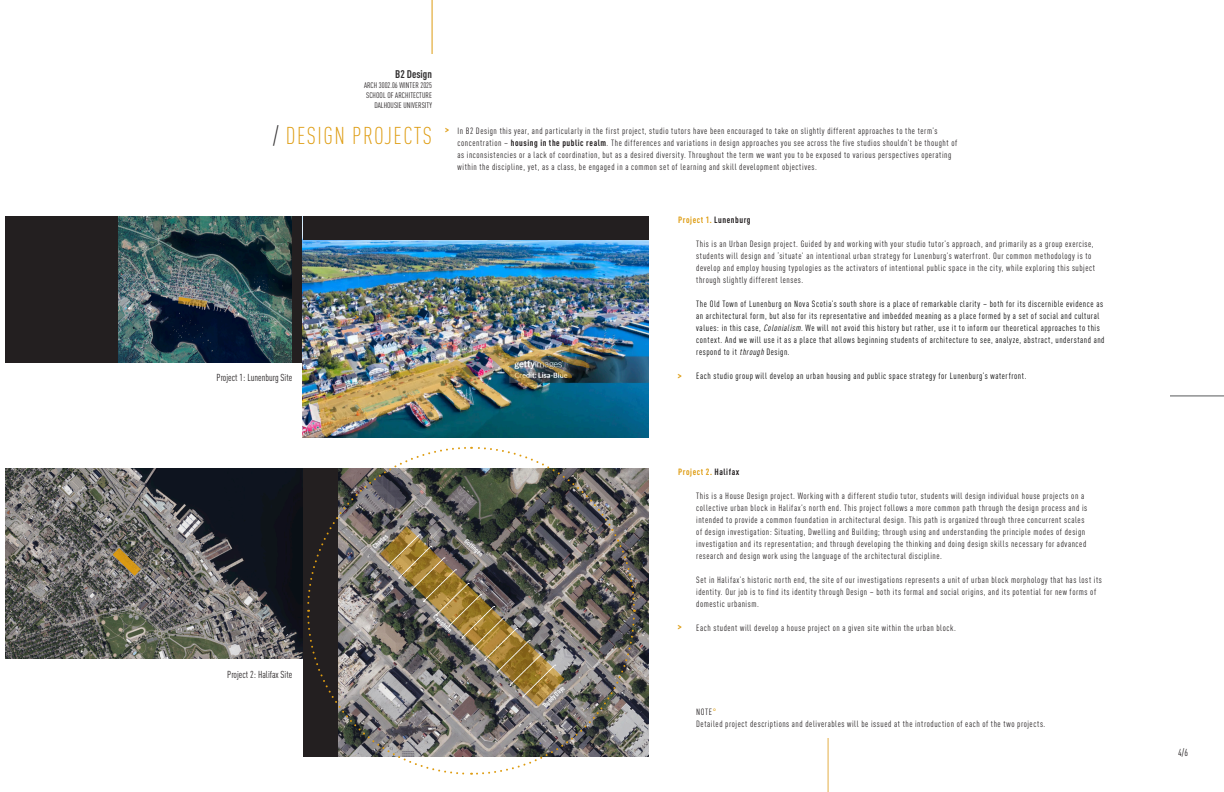
<style>
.page{position:relative;width:1224px;height:792px;background:#fff}
.page>*{position:absolute;margin:0;border:0;box-sizing:border-box;transform-origin:0 0}
.t1{font:300 condensed 24px "DINOT";letter-spacing:.06em;color:#de9c11}
.t2{font:700 condensed 11px "DINOT";color:#312f30}
.t3{font:condensed 10px "DINOT";color:#231f20}
.t4{font:700 condensed 10px "DINOT";color:#de9c11}
.t5{font:condensed 9px/12px "DINOT";letter-spacing:.06em;color:#231f20}
.t6{font:condensed 9px/12px "DINOT";letter-spacing:.065em;color:#000}
.t7{font:700 condensed 9px "DINOT";letter-spacing:.06em;color:#de9c11}
.t8{font:condensed 8px/10px "DINOT";letter-spacing:.01em;color:#231f20;text-align:right}
.t9{font:700 condensed 7px "DINOT";color:#fff}
.s1{color:#312f30}
.s2{font-weight:700}
.s3{color:#231f20}
.s4{font-style:italic}
.s5{color:#de9c11}
</style>
<div class="page">
<hr style="left:432px;top:0;width:1px;height:54px;background:#de9c11">
<hr style="left:1170px;top:396px;width:54px;height:1px;background:#57585a">
<hr style="left:828px;top:738px;width:1px;height:54px;background:#e4ae46">
<div style="left:0;top:217px;width:303px;height:146px;background:#231f20"></div>
<img style="left:118px;top:217px;width:174px;height:146px">
<svg style="left:178px;top:297px;width:29px;height:10px"></svg>
<img style="left:5px;top:468px;width:298px;height:191px">
<svg style="left:113px;top:548px;width:28px;height:28px"></svg>
<img style="left:303px;top:240px;width:345px;height:198px">
<img style="left:317px;top:338px;width:302px;height:100px">
<img style="left:636px;top:468px;width:12px;height:289px">
<div style="left:303px;top:468px;width:35px;height:289px;background:#231f20"></div>
<img style="left:307px;top:446px;width:329px;height:329px">
<div style="left:303px;top:217px;width:345px;height:23px;background:#231f20"></div>
<hr style="left:0;top:7px;width:4px;height:775px;background:#fff">
<p class="t2" style="left:395px;top:66px;width:38px">B2 Design</p>
<p class="t8" style="left:364px;top:80px;width:69px">ARCH 3002.06 WINTER 2025<br>SCHOOL OF ARCHITECTURE<br>DALHOUSIE UNIVERSITY</p>
<p class="t1" style="left:273px;top:119px;width:160px"><span class="s1">/</span> DESIGN PROJECTS</p>
<p class="t4" style="left:445px;top:122px;width:6px">&gt;</p>
<p class="t5" style="left:458px;top:124px;width:501px">In B2 Design this year, and particularly in the first project, studio tutors have been encouraged to take on slightly different approaches to the term’s concentration – <span class="s2">housing in the public realm</span>. The differences and variations in design approaches you see across the five studios shouldn’t be thought of as inconsistencies or a lack of coordination, but as a desired diversity. Throughout the term we want you to be exposed to various perspectives operating within the discipline, yet, as a class, be engaged in a common set of learning and skill development objectives.</p>
<p class="t3" style="left:217px;top:371px;width:77px">Project 1: Lunenburg Site</p>
<p class="t4" style="left:355px;top:309px;width:6px">&gt;</p>
<p class="t7" style="left:678px;top:213px;width:74px">Project 1. <span class="s3">Lunenburg</span></p>
<p class="t5" style="left:696px;top:237px;width:400px">This is an Urban Design project. Guided by and working with your studio tutor’s approach, and primarily as a group exercise, students will design and ‘situate’ an intentional urban strategy for Lunenburg’s waterfront. Our common methodology is to develop and employ housing typologies as the activators of intentional public space in the city, while exploring this subject through slightly different lenses.</p>
<p class="t6" style="left:696px;top:297px;width:410px">The Old Town of Lunenburg on Nova Scotia’s south shore is a place of remarkable clarity – both for its discernible evidence as an architectural form, but also for its representative and imbedded meaning as a place formed by a set of social and cultural values: in this case, <span class="s4">Colonialism</span>. We will not avoid this history but rather, use it to inform our theoretical approaches to this context. And we will use it as a place that allows beginning students of architecture to see, analyze, abstract, understand and respond to it <span class="s4">through</span> Design.</p>
<p class="t6" style="left:696px;top:369px;width:332px">Each studio group will develop an urban housing and public space strategy for Lunenburg’s waterfront.</p>
<p class="t4" style="left:678px;top:368px;width:6px">&gt;</p>
<p class="t3" style="left:227px;top:667px;width:66px">Project 2: Halifax Site</p>
<p class="t9" style="left:370px;top:544px;width:20px;rotate:-44deg">Charles</p>
<p class="t9" style="left:469px;top:536px;width:24px;rotate:43deg">Gottingen</p>
<p class="t9" style="left:438px;top:612px;width:24px;rotate:43deg">Creighton</p>
<p class="t9" style="left:541px;top:702px;width:29px;rotate:-45deg">Buddy Daye</p>
<p class="t7" style="left:678px;top:465px;width:63px">Project 2. <span class="s3">Halifax</span></p>
<p class="t5" style="left:696px;top:489px;width:393px">This is a House Design project. Working with a different studio tutor, students will design individual house projects on a collective urban block in Halifax’s north end. This project follows a more common path through the design process and is intended to provide a common foundation in architectural design. This path is organized through three concurrent scales of design investigation: Situating, Dwelling and Building; through using and understanding the principle modes of design investigation and its representation; and through developing the thinking and doing design skills necessary for advanced research and design work using the language of the architectural discipline.</p>
<p class="t5" style="left:696px;top:573px;width:407px">Set in Halifax’s historic north end, the site of our investigations represents a unit of urban block morphology that has lost its identity. Our job is to find its identity through Design – both its formal and social origins, and its potential for new forms of domestic urbanism.</p>
<p class="t5" style="left:696px;top:621px;width:261px">Each student will develop a house project on a given site within the urban block.</p>
<p class="t4" style="left:678px;top:619px;width:6px">&gt;</p>
<p class="t5" style="left:696px;top:705px;width:21px">NOTE<span class="s5">°</span></p>
<p class="t5" style="left:696px;top:717px;width:351px">Detailed project descriptions and deliverables will be issued at the introduction of each of the two projects.</p>
<p class="t3" style="left:1178px;top:746px;width:11px">4/6</p>
</div>
